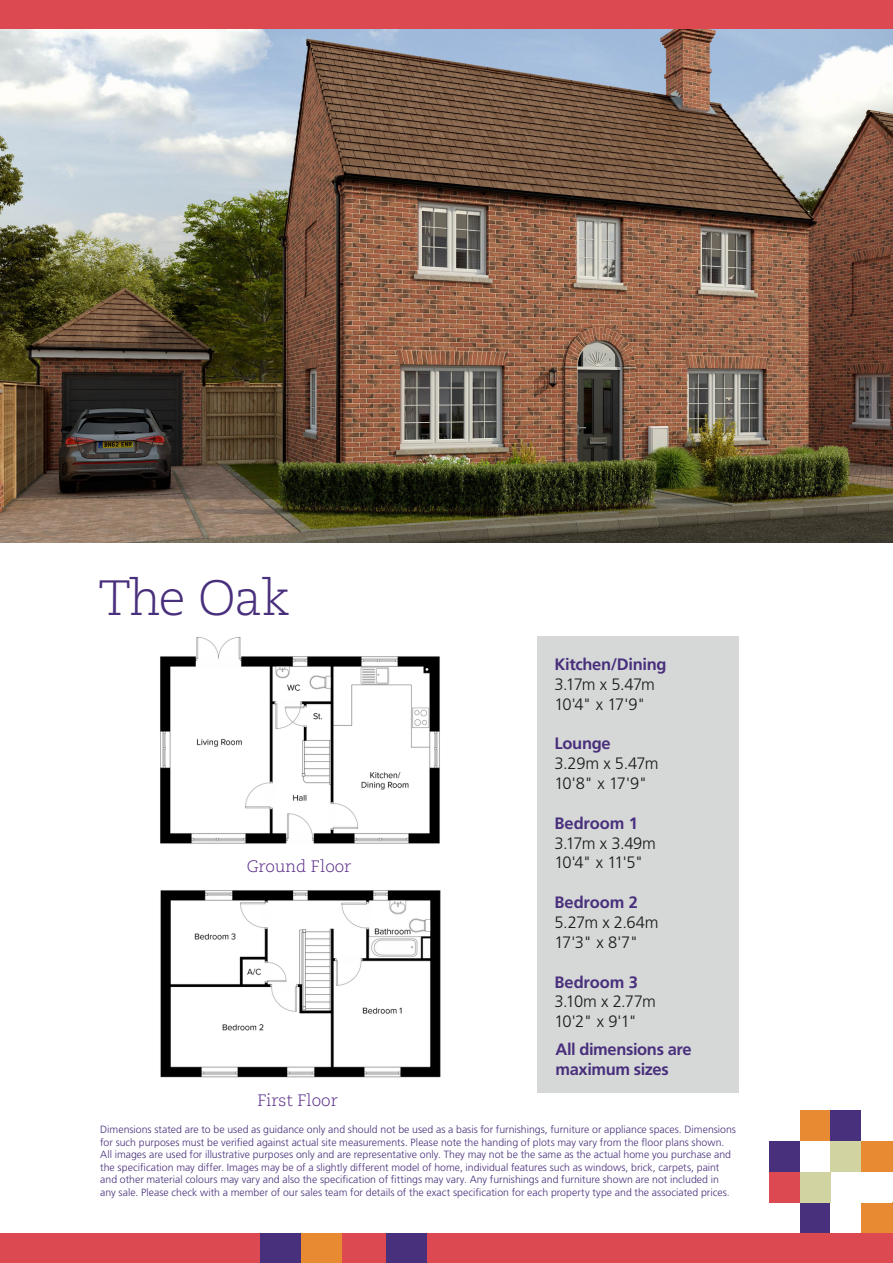
<style>
.page{position:relative;width:893px;height:1263px;background:#fff}
.page>*{position:absolute;margin:0;border:0;box-sizing:border-box;transform-origin:0 0}
.t1{font:300 49.5px "Caecilia LT Pro 45";letter-spacing:-.035em;color:#49307c}
.t2{font:300 16.5px/19.8px "Frutiger LT Pro";letter-spacing:-.055em;color:#1a1a1a}
.t3{font:700 16.5px/19.8px "Frutiger LT Pro";letter-spacing:-.02em;color:#49307c}
.t4{font:300 16.5px "Caecilia LT Pro 45";color:#572987}
.t5{font:300 10.5px/12.6px "Frutiger LT Pro";color:#49307c}
</style>
<div class="page">
<div style="left:800px;top:1110px;width:31px;height:31px;background:#e88a32"></div>
<div style="left:769px;top:1141px;width:31px;height:31px;background:#49307c"></div>
<div style="left:769px;top:1172px;width:31px;height:30px;background:#dd4951"></div>
<div style="left:800px;top:1202px;width:31px;height:31px;background:#49307c"></div>
<div style="left:831px;top:1110px;width:30px;height:31px;background:#49307c"></div>
<div style="left:861px;top:1202px;width:32px;height:31px;background:#e88a32"></div>
<div style="left:861px;top:1141px;width:32px;height:31px;background:#e88a32"></div>
<div style="left:800px;top:1172px;width:31px;height:30px;background:#d1d3a1"></div>
<div style="left:831px;top:1141px;width:30px;height:31px;background:#d1d3a1"></div>
<div style="left:0;top:0;width:893px;height:30px;background:#dd4951"></div>
<div style="left:0;top:1233px;width:893px;height:30px;background:#dd4951"></div>
<div style="left:260px;top:1233px;width:41px;height:30px;background:#49307c"></div>
<div style="left:301px;top:1233px;width:40px;height:30px;background:#e88a32"></div>
<div style="left:386px;top:1233px;width:40px;height:30px;background:#49307c"></div>
<img style="left:0;top:30px;width:893px;height:512px">
<div style="left:538px;top:637px;width:201px;height:456px;background:#d6d8d8"></div>
<img style="left:160px;top:637px;width:280px;height:207px">
<img style="left:160px;top:890px;width:281px;height:187px">
<h1 class="t1" style="left:98px;top:566px;width:194px">The Oak</h1>
<h2 class="t4" style="left:247px;top:856px;width:106px">Ground Floor</h2>
<h2 class="t4" style="left:257px;top:1089px;width:82px">First Floor</h2>
<h2 class="t3" style="left:554px;top:654px;width:114px">Kitchen/Dining</h2>
<h2 class="t2" style="left:554px;top:674px;width:102px">3.17m x 5.47m<br>10'4" x 17'9"</h2>
<h2 class="t3" style="left:554px;top:734px;width:58px">Lounge</h2>
<h2 class="t2" style="left:554px;top:754px;width:105px">3.29m x 5.47m<br>10'8" x 17'9"</h2>
<h2 class="t3" style="left:554px;top:813px;width:85px">Bedroom 1</h2>
<h2 class="t2" style="left:554px;top:833px;width:103px">3.17m x 3.49m<br>10'4" x 11'5"</h2>
<h2 class="t3" style="left:554px;top:892px;width:85px">Bedroom 2</h2>
<h2 class="t2" style="left:554px;top:912px;width:106px">5.27m x 2.64m<br>17'3" x 8'7"</h2>
<h2 class="t3" style="left:554px;top:972px;width:85px">Bedroom 3</h2>
<h2 class="t2" style="left:554px;top:992px;width:103px">3.10m x 2.77m<br>10'2" x 9'1"</h2>
<h2 class="t3" style="left:555px;top:1040px;width:138px">All dimensions are maximum sizes</h2>
<p class="t5" style="left:100px;top:1123px;width:637px">Dimensions stated are to be used as guidance only and should not be used as a basis for furnishings, furniture or appliance spaces. Dimensions for such purposes must be verified against actual site measurements. Please note the handing of plots may vary from the floor plans shown.<br>All images are used for illustrative purposes only and are representative only. They may not be the same as the actual home you purchase and the specification may differ. Images may be of a slightly different model of home, individual features such as windows, brick, carpets, paint and other material colours may vary and also the specification of fittings may vary. Any furnishings and furniture shown are not included in any sale. Please check with a member of our sales team for details of the exact specification for each property type and the associated prices.</p>
</div>
